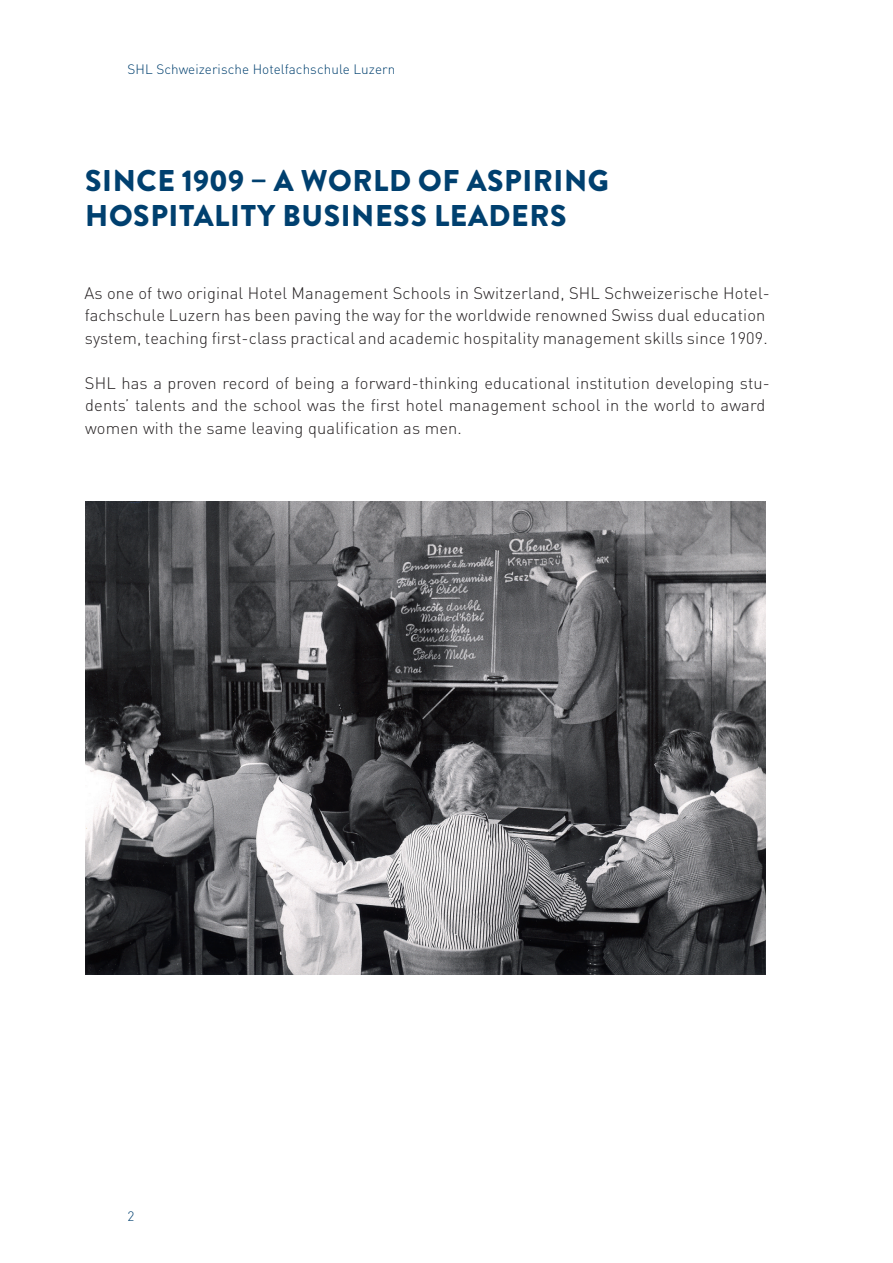
<style>
.page{position:relative;width:893px;height:1263px;background:#fff}
.page>*{position:absolute;margin:0;border:0;box-sizing:border-box;transform-origin:0 0}
.t1{font:900 30px/34.5px "Brandon Grotesque";letter-spacing:.02em;color:#00406f}
.t2{font:300 16.5px/22.5px "DIN Pro";letter-spacing:.01em;color:#231f20}
.t3{font:300 13.5px "DIN Pro";letter-spacing:.005em;color:#00406f}
</style>
<div class="page">
<img style="left:85px;top:501px;width:680px;height:473px">
<p class="t3" style="left:128px;top:59px;width:269px">SHL Schweizerische Hotelfachschule Luzern</p>
<h1 class="t1" style="left:85px;top:164px;width:525px">SINCE 1909 – A WORLD OF ASPIRING<br>HOSPITALITY BUSINESS LEADERS</h1>
<p class="t2" style="left:84px;top:280px;width:687px">As one of two original Hotel Management Schools in Switzerland, SHL Schweizerische Hotel&shy;fachschule Luzern has been paving the way for the worldwide renowned Swiss dual education system, teaching first-class practical and academic hospitality management skills since 1909.</p>
<p class="t2" style="left:85px;top:370px;width:687px">SHL has a proven record of being a forward-thinking educational institution developing stu&shy;dents’ talents and the school was the first hotel management school in the world to award women with the same leaving qualification as men.</p>
<p class="t3" style="left:128px;top:1205px;width:8px">2</p>
</div>
